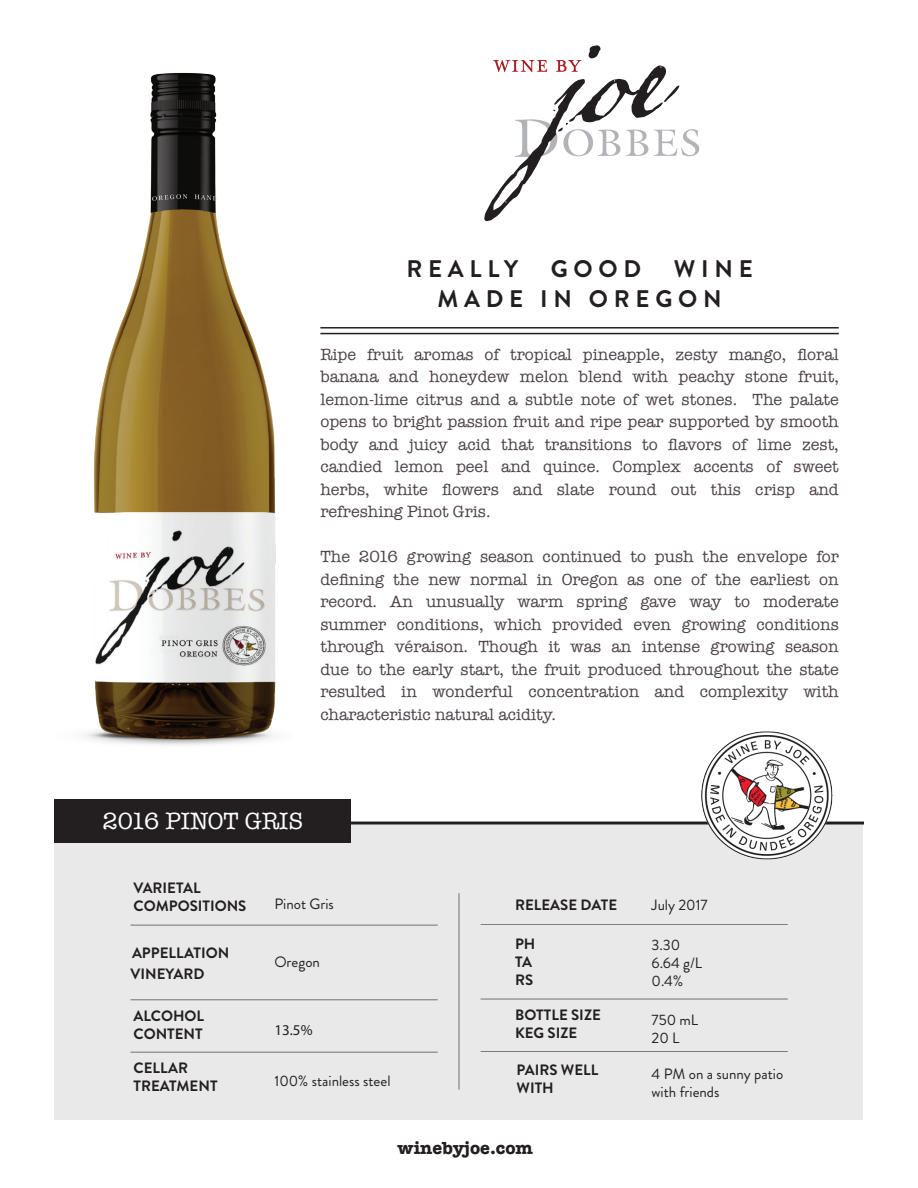
<style>
.page{position:relative;width:918px;height:1188px;background:#fff}
.page>*{position:absolute;margin:0;border:0;box-sizing:border-box;transform-origin:0 0}
.t1{font:700 24px "Brandon Grotesque";letter-spacing:.24em;color:#231f20}
.t2{font:24px "American Typewriter";color:#fff}
.t3{font:700 18px "American Typewriter";color:#231f20}
.t4{font:16.5px/22.5px "American Typewriter";color:#20121b;text-align:justify}
.t5{font:700 15px/18px "Brandon Grotesque";color:#231f20}
.t6{font:15px/18px "Brandon Grotesque";color:#231f20}
.t7{font:15px "Myriad Pro";color:#231f20}
</style>
<div class="page">
<div style="left:55px;top:825px;width:808px;height:295px;background:#e9e9e9"></div>
<img style="left:85px;top:72px;width:191px;height:673px">
<svg style="left:484px;top:45px;width:215px;height:176px"></svg>
<hr style="left:54px;top:822px;width:810px;height:3px;background:#231f20">
<div style="left:54px;top:799px;width:297px;height:44px;background:#231f20"></div>
<hr style="left:320px;top:327px;width:519px;height:2px;background:#231f20">
<hr style="left:320px;top:333px;width:519px;height:1px;background:#231f20">
<img style="left:684px;top:731px;width:180px;height:129px">
<hr style="left:130px;top:925px;width:308px;height:1px;background:#231f20">
<hr style="left:130px;top:1000px;width:308px;height:1px;background:#231f20">
<hr style="left:130px;top:1052px;width:308px;height:1px;background:#231f20">
<hr style="left:459px;top:893px;width:1px;height:197px;background:#231f20">
<hr style="left:481px;top:924px;width:307px;height:1px;background:#231f20">
<hr style="left:481px;top:999px;width:307px;height:1px;background:#231f20">
<hr style="left:481px;top:1051px;width:307px;height:1px;background:#231f20">
<h1 class="t1" style="left:406px;top:252px;width:113px">REALLY</h1>
<h1 class="t1" style="left:551px;top:252px;width:92px">GOOD</h1>
<h1 class="t1" style="left:674px;top:252px;width:80px">WINE</h1>
<h1 class="t1" style="left:437px;top:282px;width:286px">MADE IN OREGON</h1>
<p class="t4" style="left:320px;top:343px;width:520px">Ripe fruit aromas of tropical pineapple, zesty mango, floral banana and honeydew melon blend with peachy stone fruit, lemon-lime citrus and a subtle note of wet stones. The palate opens to bright passion fruit and ripe pear supported by smooth body and juicy acid that transitions to flavors of lime zest, candied lemon peel and quince. Complex accents of sweet herbs, white flowers and slate round out this crisp and refreshing Pinot Gris.</p>
<p class="t4" style="left:320px;top:546px;width:520px">The 2016 growing season continued to push the envelope for defining the new normal in Oregon as one of the earliest on record. An unusually warm spring gave way to moderate summer conditions, which provided even growing conditions through véraison. Though it was an intense growing season due to the early start, the fruit produced throughout the state resulted in wonderful concentration and complexity with characteristic natural acidity.</p>
<h1 class="t2" style="left:103px;top:807px;width:202px">2016 PINOT GRIS</h1>
<p class="t5" style="left:134px;top:879px;width:114px">VARIETAL<br>COMPOSITIONS</p>
<p class="t5" style="left:132px;top:944px;width:99px">APPELLATION</p>
<p class="t5" style="left:130px;top:965px;width:75px">VINEYARD</p>
<p class="t5" style="left:134px;top:1007px;width:72px">ALCOHOL<br>CONTENT</p>
<p class="t5" style="left:134px;top:1059px;width:86px">CELLAR<br>TREATMENT</p>
<p class="t6" style="left:274px;top:895px;width:61px">Pinot Gris</p>
<p class="t6" style="left:274px;top:953px;width:47px">Oregon</p>
<p class="t7" style="left:274px;top:1020px;width:40px">13.5%</p>
<p class="t6" style="left:274px;top:1072px;width:118px">100% stainless steel</p>
<p class="t5" style="left:515px;top:896px;width:104px">RELEASE DATE</p>
<p class="t6" style="left:652px;top:896px;width:58px">July 2017</p>
<p class="t5" style="left:515px;top:935px;width:22px">PH<br>TA<br>RS</p>
<p class="t6" style="left:652px;top:936px;width:52px">3.30<br>6.64 g/L<br>0.4%</p>
<p class="t5" style="left:515px;top:1006px;width:87px">BOTTLE SIZE</p>
<p class="t6" style="left:652px;top:1011px;width:48px">750 mL</p>
<p class="t5" style="left:515px;top:1024px;width:64px">KEG SIZE</p>
<p class="t6" style="left:652px;top:1029px;width:29px">20 L</p>
<p class="t5" style="left:517px;top:1061px;width:83px">PAIRS WELL<br>WITH</p>
<p class="t6" style="left:652px;top:1065px;width:133px">4 PM on a sunny patio with friends</p>
<p class="t3" style="left:398px;top:1132px;width:137px">winebyjoe.com</p>
</div>
